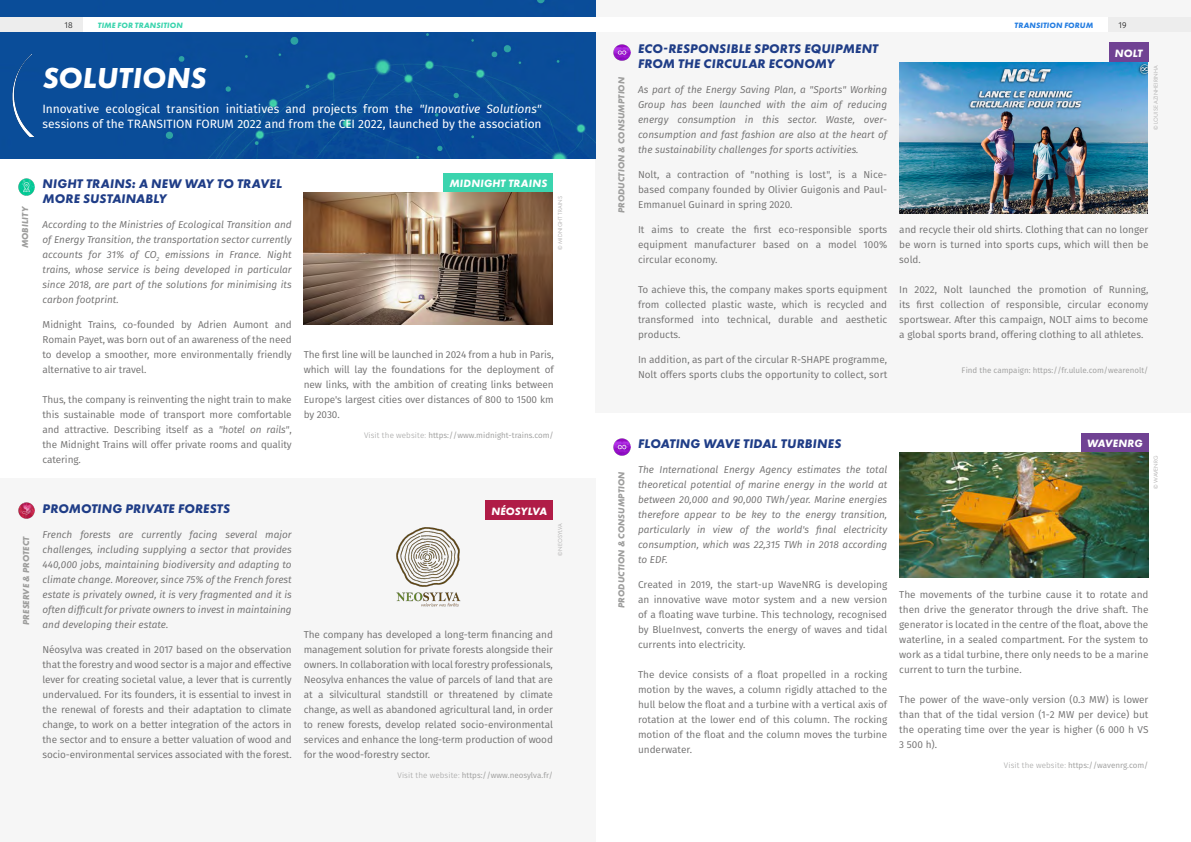
<style>
.page{position:relative;width:1191px;height:842px;background:#fff}
.page>*{position:absolute;margin:0;border:0;box-sizing:border-box;transform-origin:0 0}
.t1{font:italic 700 30px "Futura PT";letter-spacing:.005em;color:#fff}
.t2{font:italic 700 13px/15px "Futura PT";letter-spacing:.015em;color:#1f3d87}
.t3{font:12px/15px "Fira Sans";letter-spacing:-.005em;color:#fff}
.t4{font:italic 700 11px "Futura PT";letter-spacing:.015em;color:#fff}
.t5{font:10px/15px "Fira Sans";color:#706f6f;text-align:justify}
.t6{font:italic 10px/15px "Fira Sans";color:#706f6f;text-align:justify}
.t7{font:italic 700 9px "Futura PT";letter-spacing:.01em;color:#9d9d9c}
.t8{font:300 8.5px "Fira Sans";color:#000}
.t9{font:8px "Fira Sans";color:#9d9d9c}
.t10{font:italic 700 8px "Futura PT";letter-spacing:.02em;color:#3bd4ae}
.t11{font:italic 700 8px "Futura PT";letter-spacing:.02em;color:#247de1}
.t12{font:6px "Futura PT";letter-spacing:.01em;color:#b3b2b2}
.s1{font-style:italic}
.s2{font-weight:300}
</style>
<div class="page">
<div style="left:595px;top:0;width:596px;height:413px;background:#f6f6f6"></div>
<div style="left:0;top:479px;width:595px;height:363px;background:#f6f6f6"></div>
<div style="left:0;top:0;width:595px;height:159px;background:#0a4d99"></div>
<div style="left:444px;top:173px;width:109px;height:20px;background:#3bd4ae"></div>
<div style="left:1109px;top:43px;width:39px;height:19px;background:#704293"></div>
<div style="left:485px;top:500px;width:68px;height:20px;background:#b01c47"></div>
<img style="left:396px;top:527px;width:65px;height:80px">
<img style="left:18px;top:179px;width:17px;height:16px">
<img style="left:613px;top:44px;width:17px;height:17px">
<img style="left:18px;top:502px;width:17px;height:16px">
<img style="left:304px;top:193px;width:249px;height:132px">
<img style="left:899px;top:62px;width:248px;height:152px">
<div style="left:1081px;top:433px;width:67px;height:19px;background:#704293"></div>
<img style="left:613px;top:439px;width:17px;height:16px">
<img style="left:899px;top:452px;width:249px;height:125px">
<div style="left:0;top:55px;width:81px;height:81px;background:#0a4d99"></div>
<div style="left:0;top:17px;width:83px;height:15px;background:#ededed"></div>
<div style="left:1108px;top:17px;width:83px;height:15px;background:#ededed"></div>
<div style="left:83px;top:17px;width:512px;height:15px;background:#fff"></div>
<div style="left:595px;top:17px;width:513px;height:15px;background:#fff"></div>
<p class="t7" style="left:20px;top:248px;width:44px;rotate:-90deg">MOBILITY</p>
<p class="t7" style="left:21px;top:625px;width:90px;rotate:-90deg">PRESERVE &amp; PROTECT</p>
<p class="t8" style="left:64px;top:19px;width:10px">18</p>
<p class="t10" style="left:98px;top:20px;width:87px">TIME FOR TRANSITION</p>
<p class="t11" style="left:1014px;top:20px;width:80px">TRANSITION FORUM</p>
<p class="t8" style="left:1118px;top:19px;width:9px">19</p>
<h1 class="t1" style="left:43px;top:59px;width:165px">SOLUTIONS</h1>
<p class="t3" style="left:43px;top:101px;width:500px">Innovative ecological transition initiatives and projects from the <span class="s1">"Innovative Solutions" </span>sessions of the TRANSITION FORUM 2022 and from the CEI 2022, launched by the association</p>
<h2 class="t2" style="left:43px;top:176px;width:241px">NIGHT TRAINS: A NEW WAY TO TRAVEL<br>MORE SUSTAINABLY</h2>
<p class="t6" style="left:43px;top:216px;width:251px">According to the Ministries of Ecological Transition and of Energy Transition, the transportation sector currently accounts for 31% of CO<sub>2</sub> emissions in France. Night trains, whose service is being developed in particular since 2018, are part of the solutions for minimising its carbon footprint.</p>
<p class="t5" style="left:43px;top:316px;width:251px">Midnight Trains, co-founded by Adrien Aumont and Romain Payet, was born out of an awareness of the need to develop a smoother, more environmentally friendly alternative to air travel.</p>
<p class="t5" style="left:43px;top:391px;width:251px">Thus, the company is reinventing the night train to make this sustainable mode of transport more comfortable and attractive. Describing itself as a <span class="s1">"hotel on rails"</span>, the Midnight Trains will offer private rooms and quality catering.</p>
<p class="t4" style="left:449px;top:177px;width:99px">MIDNIGHT TRAINS</p>
<p class="t12" style="left:556px;top:250px;width:56px;rotate:-90deg">© MIDNIGHT TRAINS</p>
<p class="t5" style="left:304px;top:346px;width:251px">The first line will be launched in 2024 from a hub in Paris, which will lay the foundations for the deployment of new links, with the ambition of creating links between Europe's largest cities over distances of 800 to 1500 km by 2030.</p>
<p class="t9" style="left:364px;top:429px;width:191px"><span class="s2">Visit the website:</span> https://www.midnight-trains.com/</p>
<h2 class="t2" style="left:43px;top:501px;width:189px">PROMOTING PRIVATE FORESTS</h2>
<p class="t6" style="left:43px;top:526px;width:251px">French forests are currently facing several major challenges, including supplying a sector that provides 440,000 jobs, maintaining biodiversity and adapting to climate change. Moreover, since 75% of the French forest estate is privately owned, it is very fragmented and it is often difficult for private owners to invest in maintaining and developing their estate.</p>
<p class="t5" style="left:43px;top:641px;width:251px">Néosylva was created in 2017 based on the observation that the forestry and wood sector is a major and effective lever for creating societal value, a lever that is currently undervalued. For its founders, it is essential to invest in the renewal of forests and their adaptation to climate change, to work on a better integration of the actors in the sector and to ensure a better valuation of wood and socio-environmental services associated with the forest.</p>
<p class="t4" style="left:491px;top:504px;width:57px">NÉOSYLVA</p>
<p class="t12" style="left:556px;top:556px;width:35px;rotate:-90deg">© NEOSYLVA</p>
<p class="t5" style="left:304px;top:626px;width:251px">The company has developed a long-term financing and management solution for private forests alongside their owners. In collaboration with local forestry professionals, Neosylva enhances the value of parcels of land that are at a silvicultural standstill or threatened by climate change, as well as abandoned agricultural land, in order to renew forests, develop related socio-environmental services and enhance the long-term production of wood for the wood-forestry sector.</p>
<p class="t9" style="left:397px;top:769px;width:157px"><span class="s2">Visit the website:</span> https://www.neosylva.fr/</p>
<p class="t7" style="left:616px;top:213px;width:138px;rotate:-90deg">PRODUCTION &amp; CONSUMPTION</p>
<h2 class="t2" style="left:638px;top:41px;width:242px">ECO-RESPONSIBLE SPORTS EQUIPMENT<br>FROM THE CIRCULAR ECONOMY</h2>
<p class="t6" style="left:638px;top:81px;width:251px">As part of the Energy Saving Plan, a "Sports" Working Group has been launched with the aim of reducing energy consumption in this sector. Waste, over&shy;consumption and fast fashion are also at the heart of the sustainability challenges for sports activities.</p>
<p class="t5" style="left:638px;top:166px;width:251px">Nolt, a contraction of "nothing is lost", is a Nice&shy;based company founded by Olivier Guigonis and Paul-Emmanuel Guinard in spring 2020.</p>
<p class="t5" style="left:638px;top:221px;width:251px">It aims to create the first eco-responsible sports equipment manufacturer based on a model 100% circular economy.</p>
<p class="t5" style="left:638px;top:281px;width:251px">To achieve this, the company makes sports equipment from collected plastic waste, which is recycled and transformed into technical, durable and aesthetic products.</p>
<p class="t5" style="left:638px;top:351px;width:251px">In addition, as part of the circular R-SHAPE programme,<br>Nolt offers sports clubs the opportunity to collect, sort</p>
<p class="t4" style="left:1114px;top:46px;width:29px">NOLT</p>
<p class="t12" style="left:1152px;top:130px;width:66px;rotate:-90deg">© LOUISE AZINHEIRINHA</p>
<p class="t5" style="left:899px;top:221px;width:251px">and recycle their old shirts. Clothing that can no longer be worn is turned into sports cups, which will then be sold.</p>
<p class="t5" style="left:899px;top:281px;width:251px">In 2022, Nolt launched the promotion of Running, its first collection of responsible, circular economy sportswear. After this campaign, NOLT aims to become a global sports brand, offering clothing to all athletes.</p>
<p class="t9" style="left:961px;top:364px;width:188px">Find the campaign: https://fr.ulule.com/wearenolt/</p>
<p class="t7" style="left:616px;top:608px;width:138px;rotate:-90deg">PRODUCTION &amp; CONSUMPTION</p>
<h2 class="t2" style="left:638px;top:436px;width:205px">FLOATING WAVE TIDAL TURBINES</h2>
<p class="t4" style="left:1087px;top:436px;width:57px">WAVENRG</p>
<p class="t6" style="left:638px;top:461px;width:251px">The International Energy Agency estimates the total theoretical potential of marine energy in the world at between 20,000 and 90,000 TWh/year. Marine energies therefore appear to be key to the energy transition, particularly in view of the world's final electricity consumption, which was 22,315 TWh in 2018 according to EDF.</p>
<p class="t5" style="left:638px;top:576px;width:251px">Created in 2019, the start-up WaveNRG is developing an innovative wave motor system and a new version of a floating wave turbine. This technology, recognised by BlueInvest, converts the energy of waves and tidal currents into electricity.</p>
<p class="t5" style="left:638px;top:666px;width:251px">The device consists of a float propelled in a rocking motion by the waves, a column rigidly attached to the hull below the float and a turbine with a vertical axis of rotation at the lower end of this column. The rocking motion of the float and the column moves the turbine underwater.</p>
<p class="t12" style="left:1152px;top:489px;width:35px;rotate:-90deg">© WAVENRG</p>
<p class="t5" style="left:899px;top:586px;width:251px">The movements of the turbine cause it to rotate and then drive the generator through the drive shaft. The generator is located in the centre of the float, above the waterline, in a sealed compartment. For the system to work as a tidal turbine, there only needs to be a marine current to turn the turbine.</p>
<p class="t5" style="left:899px;top:691px;width:251px">The power of the wave-only version (0.3 MW) is lower than that of the tidal version (1-2 MW per device) but the operating time over the year is higher (6 000 h VS 3 500 h).</p>
<p class="t9" style="left:1003px;top:759px;width:146px"><span class="s2">Visit the website:</span> https://wavenrg.com/</p>
</div>
